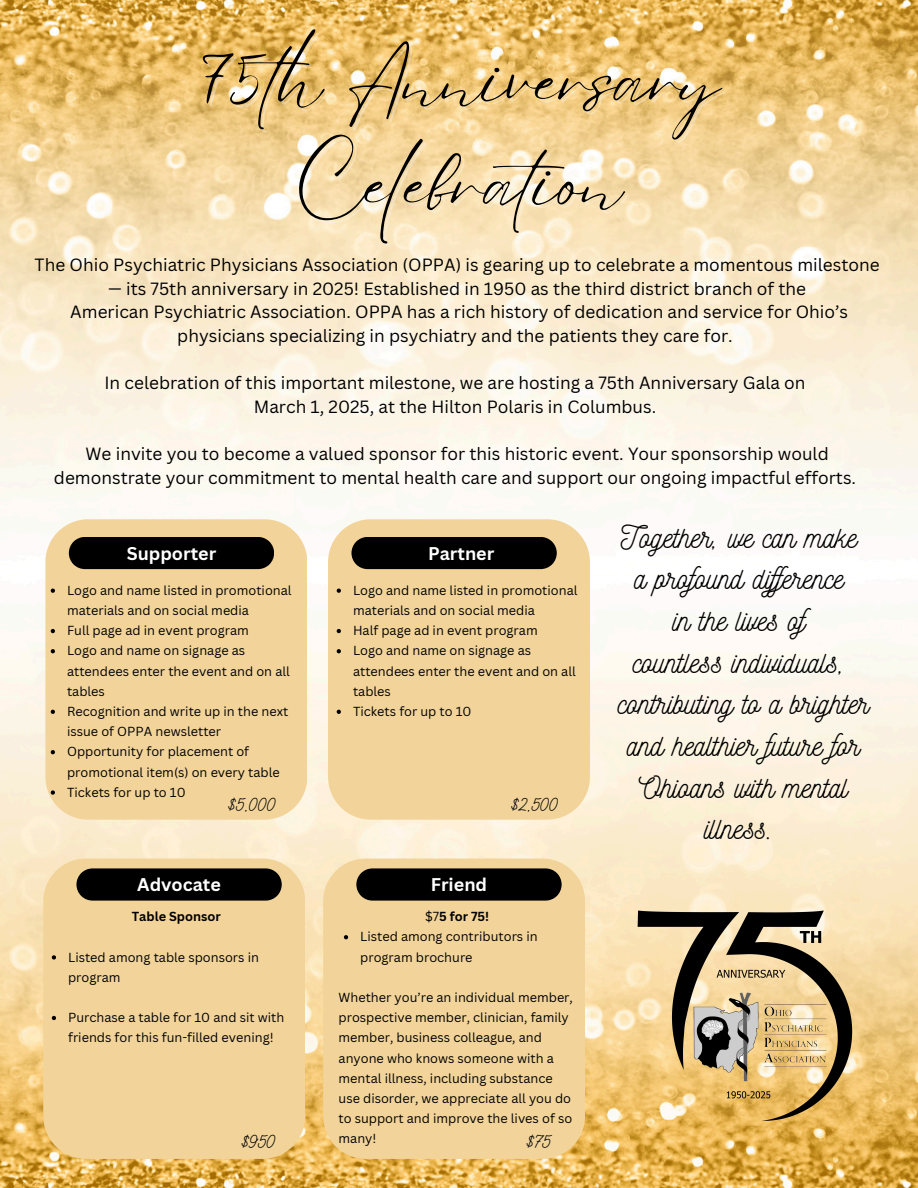
<style>
.page{position:relative;width:918px;height:1188px;background:#fff}
.page>*{position:absolute;margin:0;border:0;box-sizing:border-box;transform-origin:0 0}
.t1{font:74.25px "Eyesome Script";color:#000}
.t2{font:30px/41.7px "Nickainley";color:#000;text-align:center}
.t3{font:18px "Nickainley";color:#000}
.t4{font:700 17.85px "Canva Sans";color:#fff}
.t5{font:17.25px/23.7px "Canva Sans";color:#000;text-align:center}
.t6{font:12.75px/20.2px "Canva Sans";color:#000}
.t7{font:700 12.75px "Canva Sans";color:#000}
.s1{font-weight:400}
</style>
<div class="page">
<img style="left:0;top:0;width:918px;height:1188px">
<div style="left:45px;top:519px;width:262px;height:301px;background:#f2d49a"></div>
<div style="left:69px;top:537px;width:205px;height:32px;background:#000"></div>
<div style="left:43px;top:859px;width:262px;height:300px;background:#f2d49a"></div>
<svg style="left:76px;top:868px;width:206px;height:33px"></svg>
<img style="left:630px;top:899px;width:226px;height:226px">
<svg style="left:51px;top:589px;width:4px;height:4px"></svg>
<svg style="left:51px;top:629px;width:4px;height:4px"></svg>
<svg style="left:51px;top:649px;width:4px;height:4px"></svg>
<svg style="left:51px;top:710px;width:4px;height:4px"></svg>
<svg style="left:51px;top:750px;width:4px;height:4px"></svg>
<svg style="left:51px;top:790px;width:4px;height:5px"></svg>
<div style="left:328px;top:519px;width:262px;height:301px;background:#f2d49a"></div>
<div style="left:351px;top:537px;width:206px;height:32px;background:#000"></div>
<svg style="left:337px;top:589px;width:4px;height:4px"></svg>
<svg style="left:337px;top:629px;width:4px;height:4px"></svg>
<svg style="left:337px;top:649px;width:4px;height:4px"></svg>
<svg style="left:337px;top:710px;width:4px;height:4px"></svg>
<svg style="left:52px;top:955px;width:4px;height:5px"></svg>
<svg style="left:52px;top:1016px;width:4px;height:4px"></svg>
<div style="left:323px;top:859px;width:262px;height:300px;background:#f2d49a"></div>
<svg style="left:356px;top:868px;width:206px;height:33px"></svg>
<svg style="left:344px;top:935px;width:4px;height:4px"></svg>
<h4 class="t1" style="left:198px;top:33px;width:524px">75th Anniversary</h4>
<h4 class="t1" style="left:295px;top:136px;width:329px">Celebration</h4>
<h4 class="t5" style="left:35px;top:253px;width:847px">The Ohio Psychiatric Physicians Association (OPPA) is gearing up to celebrate a momentous milestone</h4>
<h4 class="t5" style="left:70px;top:276px;width:779px">— its 75th anniversary in 2025! Established in 1950 as the third district branch of the<br>American Psychiatric Association. OPPA has a rich history of dedication and service for Ohio’s physicians specializing in psychiatry and the patients they care for.</h4>
<h3 class="t5" style="left:104px;top:371px;width:703px">In celebration of this important milestone, we are hosting a 75th Anniversary Gala on<br>March 1, 2025, at the Hilton Polaris in Columbus.</h3>
<p class="t5" style="left:54px;top:442px;width:804px">We invite you to become a valued sponsor for this historic event. Your sponsorship would demonstrate your commitment to mental health care and support our ongoing impactful efforts.</p>
<p class="t4" style="left:127px;top:541px;width:91px">Supporter</p>
<p class="t6" style="left:67px;top:580px;width:226px">Logo and name listed in promotional materials and on social media</p>
<p class="t6" style="left:67px;top:620px;width:183px">Full page ad in event program</p>
<p class="t6" style="left:67px;top:640px;width:224px">Logo and name on signage as attendees enter the event and on all tables</p>
<h4 class="t6" style="left:67px;top:701px;width:223px">Recognition and write up in the next issue of OPPA newsletter</h4>
<h3 class="t6" style="left:67px;top:741px;width:214px">Opportunity for placement of promotional item(s) on every table</h3>
<h4 class="t6" style="left:67px;top:782px;width:120px">Tickets for up to 10</h4>
<h2 class="t3" style="left:229px;top:793px;width:49px">$5,000</h2>
<p class="t4" style="left:428px;top:541px;width:68px">Partner</p>
<p class="t6" style="left:353px;top:580px;width:226px">Logo and name listed in promotional materials and on social media</p>
<h3 class="t6" style="left:353px;top:620px;width:186px">Half page ad in event program</h3>
<h4 class="t6" style="left:353px;top:640px;width:224px">Logo and name on signage as attendees enter the event and on all tables</h4>
<h5 class="t6" style="left:353px;top:701px;width:120px">Tickets for up to 10</h5>
<p class="t3" style="left:512px;top:793px;width:49px">$2,500</p>
<p class="t2" style="left:618px;top:515px;width:253px">Together, we can make a profound diference<br>in the lives of<br>countless individuals, contributing to a brighter and healthier future for<br>Ohioans with mental illness.</p>
<p class="t4" style="left:137px;top:872px;width:85px">Advocate</p>
<p class="t4" style="left:431px;top:872px;width:58px">Friend</p>
<p class="t7" style="left:132px;top:908px;width:91px">Table Sponsor</p>
<p class="t6" style="left:68px;top:947px;width:192px">Listed among table sponsors in program</p>
<h3 class="t6" style="left:68px;top:1007px;width:218px">Purchase a table for 10 and sit with friends for this fun-filled evening!</h3>
<p class="t3" style="left:242px;top:1130px;width:36px">$950</p>
<h4 class="t7" style="left:425px;top:908px;width:66px"><span class="s1">$7</span>5 for 75!</h4>
<p class="t6" style="left:360px;top:926px;width:179px">Listed among contributors in program brochure</p>
<p class="t6" style="left:339px;top:987px;width:236px">Whether you’re an individual member, prospective member, clinician, family member, business colleague, and anyone who knows someone with a mental illness, including substance use disorder, we appreciate all you do to support and improve the lives of so many!</p>
<p class="t3" style="left:527px;top:1130px;width:26px">$75</p>
</div>
